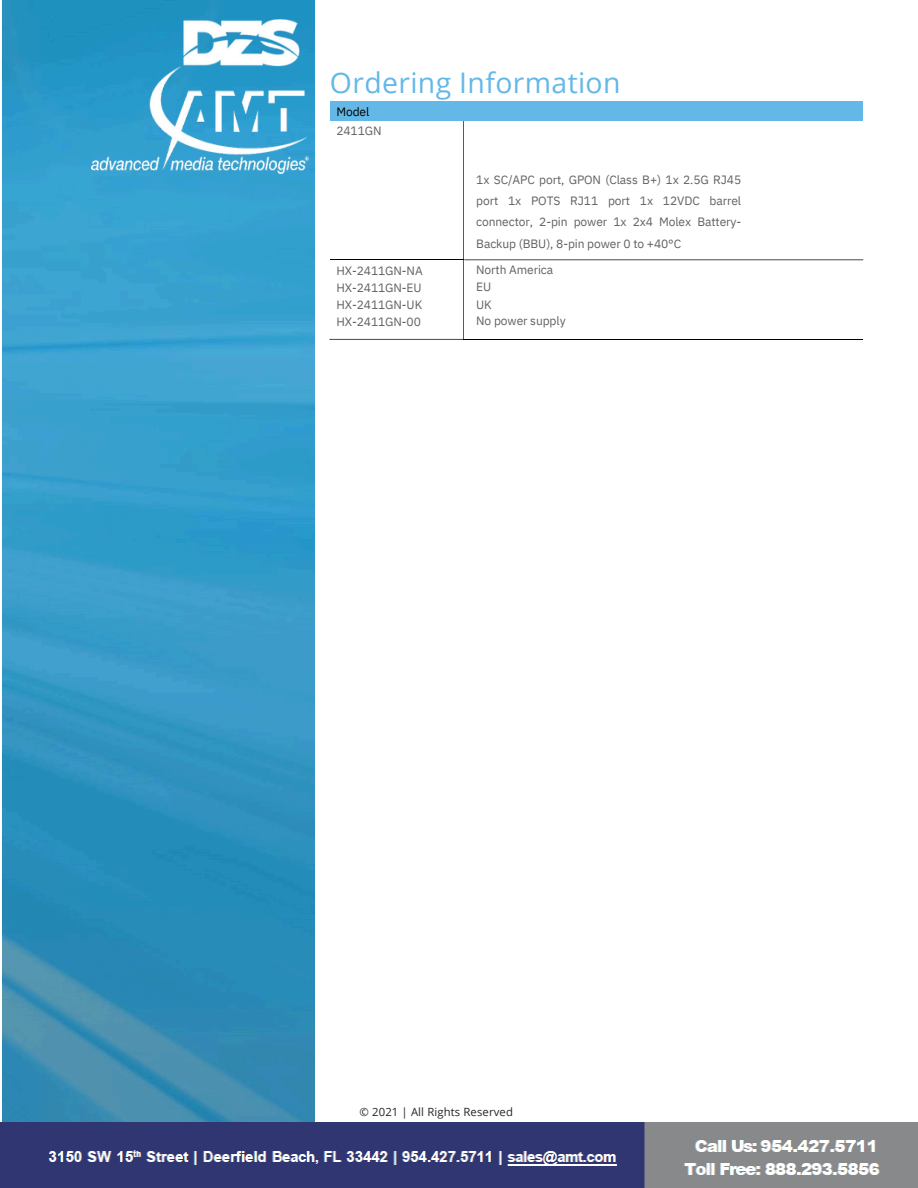
<style>
.page{position:relative;width:918px;height:1188px;background:#fff}
.page>*{position:absolute;margin:0;border:0;box-sizing:border-box;transform-origin:0 0}
.t1{font:28.35px "Open Sans";letter-spacing:.015em;color:#63b8e7}
.t2{font:12px/16.8px "IBM Plex Sans";letter-spacing:-.01em;color:#606161;text-align:justify}
.t3{font:11.25px "Open Sans";letter-spacing:.01em;color:#262626}
.s1{color:#000}
</style>
<div class="page">
<div style="left:330px;top:102px;width:533px;height:19px;background:#63b8e7"></div>
<hr style="left:464px;top:121px;width:1px;height:138px;background:#59595b">
<hr style="left:330px;top:259px;width:134px;height:1px;background:#000">
<hr style="left:464px;top:259px;width:399px;height:1px;background:#000">
<hr style="left:329px;top:339px;width:135px;height:1px;background:#000">
<hr style="left:464px;top:260px;width:1px;height:79px;background:#59595b">
<hr style="left:464px;top:339px;width:399px;height:1px;background:#000">
<img style="left:3px;top:0;width:311px;height:1122px">
<img style="left:0;top:1122px;width:918px;height:66px">
<img style="left:171px;top:10px;width:137px;height:57px">
<img style="left:92px;top:67px;width:217px;height:107px">
<p class="t1" style="left:330px;top:62px;width:292px">Ordering Information</p>
<p class="t2" style="left:336px;top:102px;width:47px;line-height:19.2px"><span class="s1">Model<br></span>2411GN</p>
<p class="t2" style="left:336px;top:262px;width:88px">HX-2411GN-NA HX-2411GN-EU HX-2411GN-UK HX-2411GN-00</p>
<h1 class="t2" style="left:476px;top:168px;width:266px;line-height:21.3px">1x SC/APC port, GPON (Class B+) 1x 2.5G RJ45 port 1x POTS RJ11 port 1x 12VDC barrel connector, 2-pin power 1x 2x4 Molex Battery-Backup (BBU), 8-pin power 0 to +40°C</h1>
<p class="t2" style="left:476px;top:261px;width:79px">North America</p>
<p class="t2" style="left:476px;top:278px;width:17px">EU</p>
<h2 class="t2" style="left:476px;top:296px;width:17px">UK</h2>
<p class="t2" style="left:476px;top:312px;width:91px">No power supply</p>
<p class="t3" style="left:360px;top:1104px;width:155px">© 2021 | All Rights Reserved</p>
</div>
